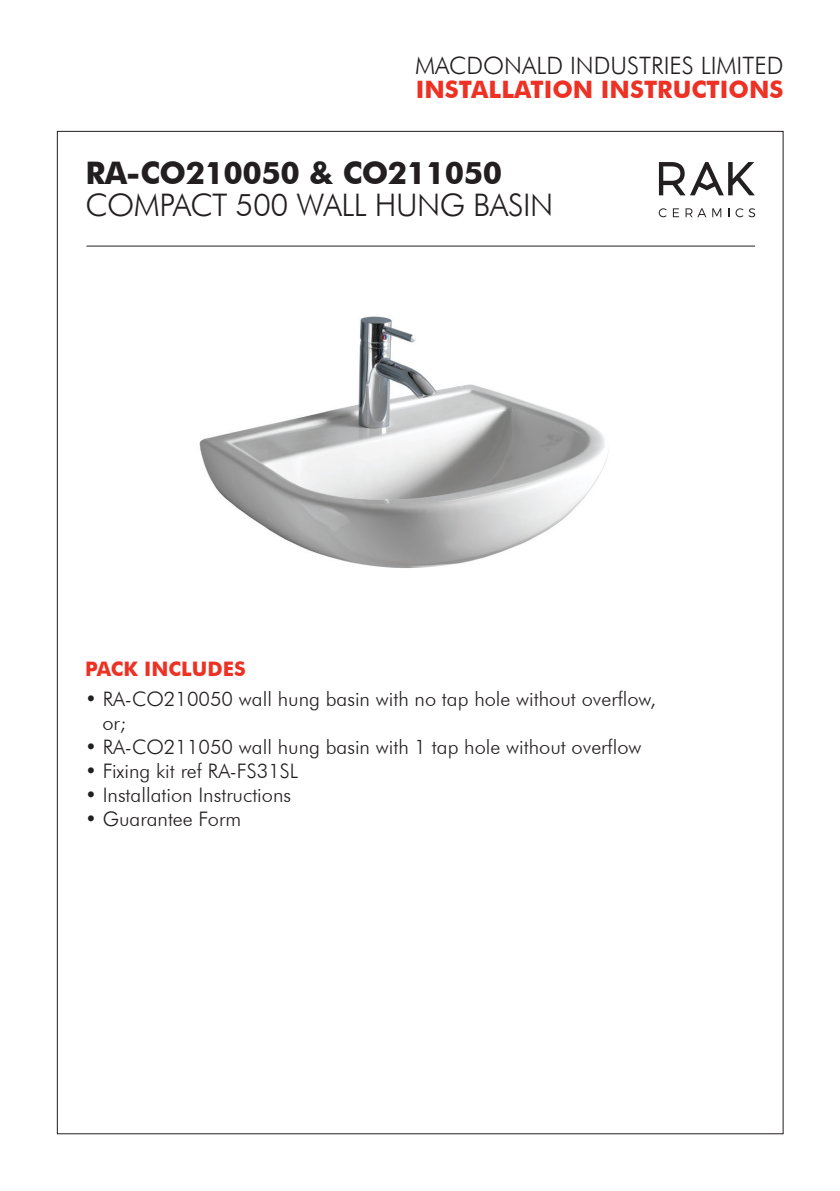
<style>
.page{position:relative;width:840px;height:1191px;background:#fff}
.page>*{position:absolute;margin:0;border:0;box-sizing:border-box;transform-origin:0 0}
.t1{font:300 31px "Futura BT";letter-spacing:-.015em;color:#231f20}
.t2{font:700 31px "Futura BT";letter-spacing:-.015em;color:#231f20}
.t3{font:300 24px/24px "Futura BT";color:#231f20}
.t4{font:300 20px/24px "Futura BT";color:#231f20}
.t5{font:700 20px "Futura BT";color:#ec3224}
.s1{font-weight:700;color:#ed3124}
</style>
<div class="page">
<img style="left:199px;top:316px;width:410px;height:252px">
<hr style="left:86px;top:245px;width:668px;height:1px;background:#231f20">
<svg style="left:658px;top:208px;width:8px;height:9px"></svg>
<svg style="left:672px;top:208px;width:6px;height:9px"></svg>
<svg style="left:685px;top:208px;width:21px;height:9px"></svg>
<svg style="left:712px;top:208px;width:8px;height:9px"></svg>
<svg style="left:735px;top:208px;width:19px;height:9px"></svg>
<svg style="left:658px;top:162px;width:96px;height:33px"></svg>
<p class="t3" style="left:415px;top:54px;width:369px">MACDONALD INDUSTRIES LIMITED<br><span class="s1">INSTALLATION INSTRUCTIONS</span></p>
<p class="t2" style="left:85px;top:154px;width:418px">RA-CO210050 &amp; CO211050</p>
<p class="t1" style="left:85px;top:186px;width:469px">COMPACT 500 WALL HUNG BASIN</p>
<p class="t5" style="left:85px;top:656px;width:162px">PACK INCLUDES</p>
<p class="t4" style="left:102px;top:686px;width:554px;text-indent:-17px">• RA-CO210050 wall hung basin with no tap hole without overflow, or;</p>
<p class="t4" style="left:85px;top:734px;width:557px">• RA-CO211050 wall hung basin with 1 tap hole without overflow</p>
<p class="t4" style="left:85px;top:758px;width:214px">• Fixing kit ref RA-FS31SL</p>
<p class="t4" style="left:85px;top:782px;width:207px">• Installation Instructions</p>
<p class="t4" style="left:85px;top:806px;width:157px">• Guarantee Form</p>
</div>
